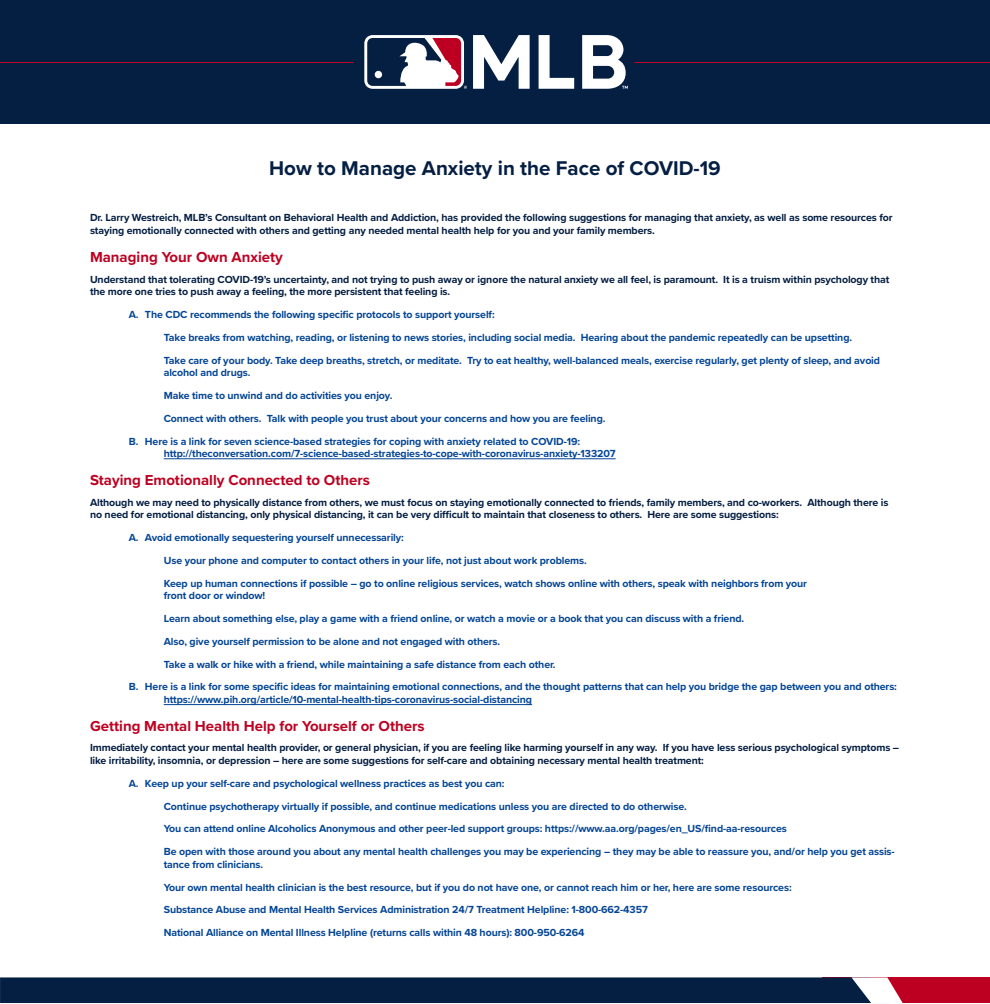
<style>
.page{position:relative;width:990px;height:1004px;background:#fff}
.page>*{position:absolute;margin:0;border:0;box-sizing:border-box;transform-origin:0 0}
.t1{font:700 20.62px "Proxima Nova";color:#051f42}
.H1_Red{font:700 15px "Proxima Nova";color:#bd0021}
.Normal{font:700 10.62px/12.8px "Proxima Nova";letter-spacing:-.01em;color:#044595}
.Normal-2{font:700 10.62px/12.8px "Proxima Nova";letter-spacing:-.01em;color:#041e42}
</style>
<div class="page">
<hr style="left:164px;top:458px;width:452px;height:1px;background:#044595">
<hr style="left:164px;top:704px;width:368px;height:1px;background:#044595">
<div style="left:0;top:0;width:990px;height:124px;background:#051f42"></div>
<hr style="left:0;top:62px;width:990px;height:1px;background:#bd0021">
<svg style="left:354px;top:35px;width:281px;height:54px"></svg>
<div style="left:823px;top:977px;width:167px;height:26px;background:#bd0021"></div>
<svg style="left:0;top:977px;width:903px;height:26px"></svg>
<p class="t1" style="left:269px;top:153px;width:453px">How to Manage Anxiety in the Face of COVID-19</p>
<p class="Normal-2" style="left:90px;top:211px;width:804px">Dr. Larry Westreich, MLB’s Consultant on Behavioral Health and Addiction, has provided the following suggestions for managing that anxiety, as well as some resources for staying emotionally connected with others and getting any needed mental health help for you and your family members.</p>
<p class="H1_Red" style="left:90px;top:246px;width:194px">Managing Your Own Anxiety</p>
<p class="Normal-2" style="left:90px;top:272px;width:801px">Understand that tolerating COVID-19’s uncertainty, and not trying to push away or ignore the natural anxiety we all feel, is paramount. It is a truism within psychology that the more one tries to push away a feeling, the more persistent that feeling is.</p>
<p class="Normal" style="left:129px;top:308px;width:367px">A. The CDC recommends the following specific protocols to support yourself:</p>
<p class="Normal" style="left:164px;top:331px;width:690px">Take breaks from watching, reading, or listening to news stories, including social media. Hearing about the pandemic repeatedly can be upsetting.</p>
<p class="Normal" style="left:164px;top:353px;width:718px">Take care of your body. Take deep breaths, stretch, or meditate. Try to eat healthy, well-balanced meals, exercise regularly, get plenty of sleep, and avoid alcohol and drugs.</p>
<p class="Normal" style="left:164px;top:389px;width:230px">Make time to unwind and do activities you enjoy.</p>
<p class="Normal" style="left:164px;top:412px;width:443px">Connect with others. Talk with people you trust about your concerns and how you are feeling.</p>
<p class="Normal" style="left:164px;top:434px;width:453px;text-indent:-35px">B. Here is a link for seven science-based strategies for coping with anxiety related to COVID-19: http://theconversation.com/7-science-based-strategies-to-cope-with-coronavirus-anxiety-133207</p>
<p class="H1_Red" style="left:90px;top:469px;width:282px">Staying Emotionally Connected to Others</p>
<p class="Normal-2" style="left:90px;top:495px;width:800px">Although we may need to physically distance from others, we must focus on staying emotionally connected to friends, family members, and co-workers. Although there is no need for emotional distancing, only physical distancing, it can be very difficult to maintain that closeness to others. Here are some suggestions:</p>
<p class="Normal" style="left:129px;top:531px;width:277px">A. Avoid emotionally sequestering yourself unnecessarily:</p>
<p class="Normal" style="left:164px;top:554px;width:425px">Use your phone and computer to contact others in your life, not just about work problems.</p>
<p class="Normal" style="left:164px;top:576px;width:645px">Keep up human connections if possible – go to online religious services, watch shows online with others, speak with neighbors from your front door or window!</p>
<p class="Normal" style="left:164px;top:612px;width:582px">Learn about something else, play a game with a friend online, or watch a movie or a book that you can discuss with a friend.</p>
<p class="Normal" style="left:164px;top:635px;width:338px">Also, give yourself permission to be alone and not engaged with others.</p>
<p class="Normal" style="left:164px;top:657px;width:393px">Take a walk or hike with a friend, while maintaining a safe distance from each other.</p>
<p class="Normal" style="left:164px;top:680px;width:735px;text-indent:-35px">B. Here is a link for some specific ideas for maintaining emotional connections, and the thought patterns that can help you bridge the gap between you and others: https://www.pih.org/article/10-mental-health-tips-coronavirus-social-distancing</p>
<p class="H1_Red" style="left:90px;top:715px;width:336px">Getting Mental Health Help for Yourself or Others</p>
<p class="Normal-2" style="left:90px;top:741px;width:811px">Immediately contact your mental health provider, or general physician, if you are feeling like harming yourself in any way. If you have less serious psychological symptoms – like irritability, insomnia, or depression – here are some suggestions for self-care and obtaining necessary mental health treatment:</p>
<p class="Normal" style="left:129px;top:777px;width:377px">A. Keep up your self-care and psychological wellness practices as best you can:</p>
<p class="Normal" style="left:164px;top:799px;width:525px">Continue psychotherapy virtually if possible, and continue medications unless you are directed to do otherwise.</p>
<p class="Normal" style="left:164px;top:822px;width:625px">You can attend online Alcoholics Anonymous and other peer-led support groups: https://www.aa.org/pages/en_US/find-aa-resources</p>
<p class="Normal" style="left:164px;top:845px;width:733px">Be open with those around you about any mental health challenges you may be experiencing – they may be able to reassure you, and/or help you get assis&shy;tance from clinicians.</p>
<p class="Normal" style="left:164px;top:880px;width:629px">Your own mental health clinician is the best resource, but if you do not have one, or cannot reach him or her, here are some resources:</p>
<p class="Normal" style="left:164px;top:903px;width:486px">Substance Abuse and Mental Health Services Administration 24/7 Treatment Helpline: 1-800-662-4357</p>
<p class="Normal" style="left:164px;top:926px;width:422px">National Alliance on Mental Illness Helpline (returns calls within 48 hours): 800-950-6264</p>
</div>
